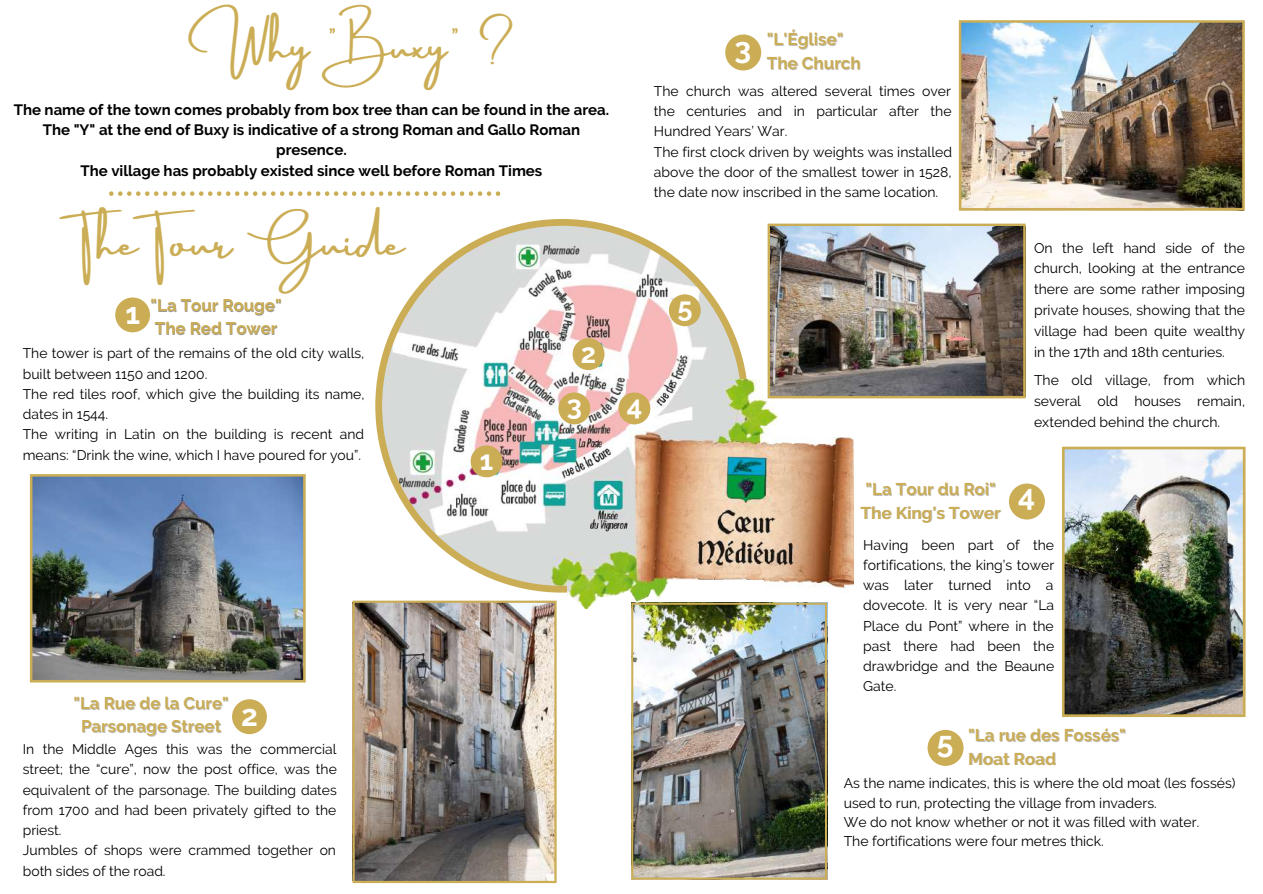
<style>
.page{position:relative;width:1263px;height:894px;background:#fff}
.page>*{position:absolute;margin:0;border:0;box-sizing:border-box;transform-origin:0 0}
.t1{font:40.8px "Amsterdam Three";color:#cbad55}
.t2{font:38.85px "Amsterdam Three";color:#cbad55}
.t3{font:700 30px "Raleway";color:#fff}
.t4{font:700 29.7px "Raleway";color:#fff}
.t5{font:700 27.15px "Raleway";color:#fff}
.t6{font:700 16.95px/23.5px "Raleway";color:#cbad55}
.t7{font:700 16.8px/23.1px "Raleway";color:#cbad55;text-align:right}
.t8{font:700 15px/20.2px "Raleway";color:#000;text-align:center}
.t9{font:13.95px/20.2px "Raleway";color:#000}
.s1{font-size:29.7px;color:#fff}
.s2{font-size:30px;color:#fff}
</style>
<div class="page">
<svg style="left:375px;top:219px;width:372px;height:373px"></svg>
<img style="left:567px;top:437px;width:286px;height:152px">
<div style="left:471px;top:445px;width:31px;height:32px;background:#cbad55;border-radius:50%"></div>
<img style="left:627px;top:379px;width:151px;height:191px">
<div style="left:558px;top:392px;width:32px;height:32px;background:#cbad55;border-radius:50%"></div>
<div style="left:618px;top:392px;width:32px;height:32px;background:#cbad55;border-radius:50%"></div>
<div style="left:573px;top:338px;width:31px;height:32px;background:#cbad55;border-radius:50%"></div>
<div style="left:669px;top:294px;width:32px;height:32px;background:#cbad55;border-radius:50%"></div>
<img style="left:568px;top:570px;width:210px;height:19px">
<div style="left:669px;top:579px;width:94px;height:32px;background:#fff"></div>
<img style="left:551px;top:579px;width:150px;height:30px">
<svg style="left:109px;top:191px;width:391px;height:5px"></svg>
<img style="left:30px;top:474px;width:276px;height:208px">
<img style="left:353px;top:600px;width:204px;height:282px">
<div style="left:115px;top:297px;width:35px;height:35px;background:#cbad55;border-radius:50%"></div>
<div style="left:232px;top:699px;width:35px;height:35px;background:#cbad55;border-radius:50%"></div>
<img style="left:959px;top:20px;width:286px;height:190px">
<img style="left:768px;top:223px;width:258px;height:175px">
<div style="left:927px;top:729px;width:36px;height:36px;background:#cbad55;border-radius:50%"></div>
<img style="left:1062px;top:446px;width:183px;height:270px">
<img style="left:631px;top:602px;width:196px;height:277px">
<div style="left:1009px;top:483px;width:36px;height:36px;background:#cbad55;border-radius:50%"></div>
<div style="left:725px;top:34px;width:36px;height:36px;background:#cbad55;border-radius:50%"></div>
<h2 class="t2" style="left:190px;top:25px;width:326px">Why "Buxy" ?</h2>
<p class="t8" style="left:14px;top:99px;width:597px">The name of the town comes probably from box tree than can be found in the area.<br>The "Y" at the end of Buxy is indicative of a strong Roman and Gallo Roman presence.<br>The village has probably existed since well before Roman Times</p>
<h1 class="t1" style="left:80px;top:220px;width:326px">The Tour Guide</h1>
<p class="t7" style="left:125px;top:294px;width:158px"><span class="s1">1</span> "La Tour Rouge"<br>The Red Tower</p>
<p class="t9" style="left:23px;top:343px;width:343px">The tower is part of the remains of the old city walls, built between 1150 and 1200.<br>The red tiles roof, which give the building its name, dates in 1544.<br>The writing in Latin on the building is recent and means: “Drink the wine, which I have poured for you”.</p>
<p class="t7" style="left:73px;top:691px;width:157px;text-align:center">"La Rue de la Cure"<br>Parsonage Street</p>
<h3 class="t4" style="left:241px;top:698px;width:18px">2</h3>
<p class="t9" style="left:23px;top:738px;width:316px">In the Middle Ages this was the commercial street; the “cure”, now the post office, was the equivalent of the parsonage. The building dates from 1700 and had been privately gifted to the priest.<br>Jumbles of shops were crammed together on both sides of the road.</p>
<h3 class="t5" style="left:480px;top:444px;width:15px">1</h3>
<h3 class="t5" style="left:581px;top:337px;width:17px">2</h3>
<h3 class="t5" style="left:567px;top:389px;width:17px">3</h3>
<h3 class="t5" style="left:627px;top:389px;width:17px">4</h3>
<h3 class="t3" style="left:735px;top:31px;width:18px">3</h3>
<p class="t6" style="left:767px;top:28px;width:95px">"L'Église"<br>The Church</p>
<p class="t9" style="left:654px;top:81px;width:300px">The church was altered several times over the centuries and in particular after the Hundred Years’ War.<br>The first clock driven by weights was installed above the door of the smallest tower in 1528, the date now inscribed in the same location.</p>
<h3 class="t5" style="left:677px;top:291px;width:17px">5</h3>
<p class="t9" style="left:1034px;top:237px;width:213px;line-height:20.9px;text-align:justify">On the left hand side of the church, looking at the entrance there are some rather imposing private houses, showing that the village had been quite wealthy in the 17th and 18th centuries.</p>
<p class="t9" style="left:1034px;top:370px;width:213px;line-height:20.9px;text-align:justify">The old village, from which several old houses remain, extended behind the church.</p>
<p class="t6" style="left:861px;top:477px;width:142px">"La Tour du Roi"<br>The King's Tower</p>
<h3 class="t3" style="left:1018px;top:477px;width:19px">4</h3>
<p class="t9" style="left:863px;top:534px;width:192px;text-align:justify">Having been part of the fortifications, the king’s tower was later turned into a dovecote. It is very near “La Place du Pont” where in the past there had been the drawbridge and the Beaune Gate.</p>
<p class="t6" style="left:968px;top:722px;width:159px;text-indent:-31px"><span class="s2">5</span> "La rue des Fossés"<br>Moat Road</p>
<p class="t9" style="left:844px;top:773px;width:393px;line-height:19px">As the name indicates, this is where the old moat (les fossés) used to run, protecting the village from invaders.<br>We do not know whether or not it was filled with water.<br>The fortifications were four metres thick.</p>
</div>
